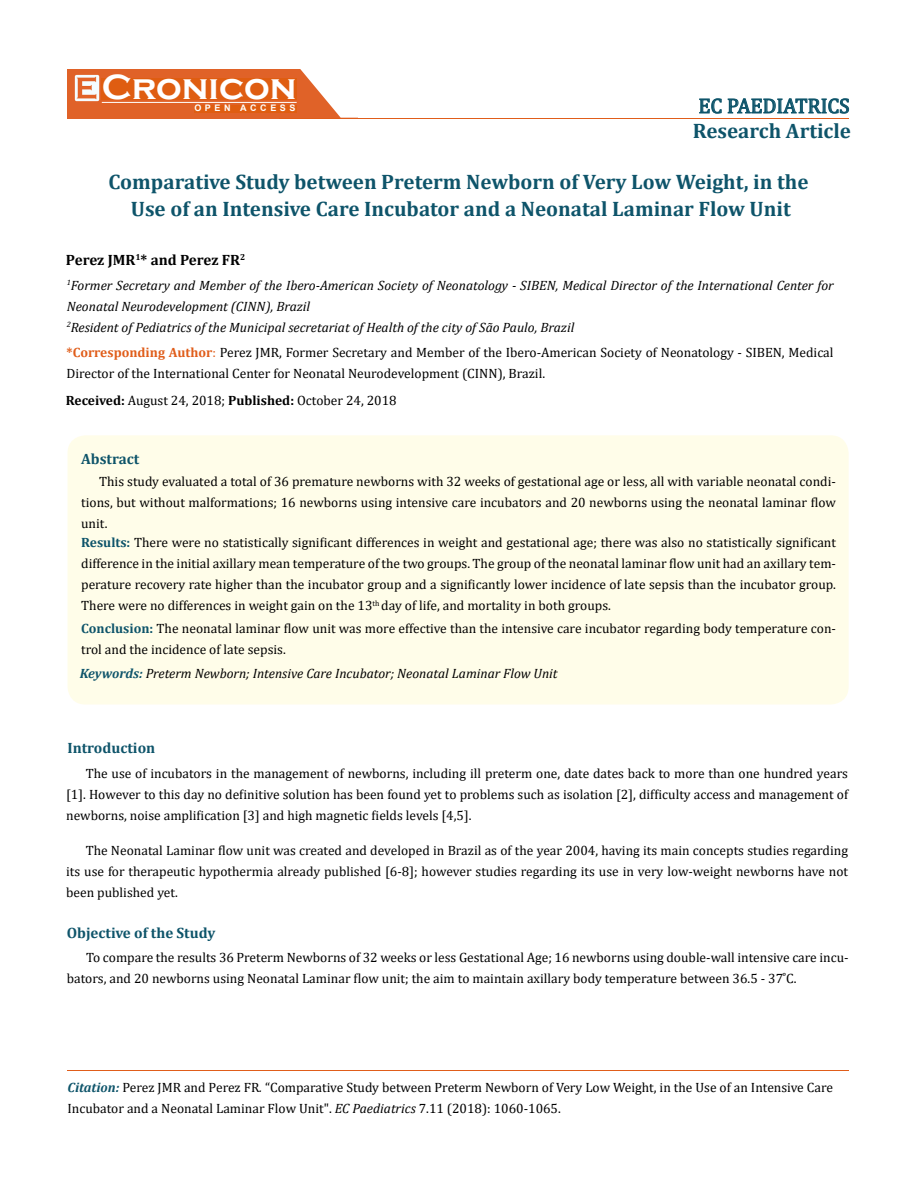
<style>
.page{position:relative;width:917px;height:1190px;background:#fff}
.page>*{position:absolute;margin:0;border:0;box-sizing:border-box;transform-origin:0 0}
.t1{font:700 36px "Copperplate Gothic";color:#fff}
.t2{font:700 21px/27px "Cambria";color:#0e546a;text-align:center}
.t3{font:21px "Cambria";color:#0e546a}
.t4{font:700 15px "Cambria";color:#0e546a}
.t5{font:700 15px "Cambria";color:#000}
.t6{font:13.5px/21px "Cambria";color:#000}
.t7{font:italic 13.5px/21px "Cambria";color:#000}
.t8{font:700 9px "Arial";letter-spacing:.4em;color:#fff}
.s1{font-weight:700;color:#e05d1a}
.s2{color:#e05d1a}
.s3{font-weight:700}
.s4{font-weight:700;color:#0e546a}
.s5{font-weight:700;font-style:italic;color:#0e546a}
.s6{font-style:italic}
</style>
<div class="page">
<div style="left:67px;top:70px;width:290px;height:49px;background:#e06228"></div>
<svg style="left:300px;top:69px;width:58px;height:49px"></svg>
<img style="left:75px;top:75px;width:24px;height:26px">
<div style="left:102px;top:79px;width:195px;height:21px;background:#df5d11"></div>
<div style="left:194px;top:105px;width:103px;height:7px;background:#df5d11"></div>
<svg style="left:699px;top:98px;width:150px;height:16px"></svg>
<hr style="left:102px;top:102px;width:194px;height:1px;background:#fff">
<hr style="left:279px;top:118px;width:569px;height:1px;background:#e05d1a">
<div style="left:67px;top:435px;width:781px;height:269px;background:#fffde9;border-radius:18px"></div>
<h1 class="t1" style="left:102px;top:68px;width:196px">Cronicon</h1>
<p class="t8" style="left:194px;top:102px;width:103px">OPEN ACCESS</p>
<h2 class="t3" style="left:698px;top:93px;width:153px">EC PAEDIATRICS</h2>
<h2 class="t2" style="left:692px;top:116px;width:160px">Research Article</h2>
<h2 class="t2" style="left:108px;top:167px;width:701px">Comparative Study between Preterm Newborn of Very Low Weight, in the<br>Use of an Intensive Care Incubator and a Neonatal Laminar Flow Unit</h2>
<p class="t5" style="left:66px;top:249px;width:181px">Perez JMR<sup>1</sup>* and Perez FR<sup>2</sup></p>
<p class="t7" style="left:67px;top:274px;width:768px"><sup>1</sup>Former Secretary and Member of the Ibero-American Society of Neonatology - SIBEN, Medical Director of the International Center for<br>Neonatal Neurodevelopment (CINN), Brazil<br><sup>2</sup>Resident of Pediatrics of the Municipal secretariat of Health of the city of São Paulo, Brazil</p>
<p class="t6" style="left:67px;top:342px;width:768px"><span class="s1">*Corresponding Author</span><span class="s2">:</span> Perez JMR, Former Secretary and Member of the Ibero-American Society of Neonatology - SIBEN, Medical<br>Director of the International Center for Neonatal Neurodevelopment (CINN), Brazil.</p>
<p class="t6" style="left:66px;top:389px;width:332px"><span class="s3">Received:</span> August 24, 2018; <span class="s3">Published:</span> October 24, 2018</p>
<p class="t4" style="left:81px;top:448px;width:60px">Abstract</p>
<p class="t6" style="left:81px;top:470px;width:756px;text-align:justify;text-indent:18px">This study evaluated a total of 36 premature newborns with 32 weeks of gestational age or less, all with variable neonatal condi&shy;tions, but without malformations; 16 newborns using intensive care incubators and 20 newborns using the neonatal laminar flow unit.</p>
<p class="t6" style="left:81px;top:532px;width:756px;text-align:justify"><span class="s4">Results:</span> There were no statistically significant differences in weight and gestational age; there was also no statistically significant difference in the initial axillary mean temperature of the two groups. The group of the neonatal laminar flow unit had an axillary tem&shy;perature recovery rate higher than the incubator group and a significantly lower incidence of late sepsis than the incubator group.<br>There were no differences in weight gain on the 13<sup>th</sup> day of life, and mortality in both groups.</p>
<p class="t6" style="left:81px;top:617px;width:756px"><span class="s4">Conclusion:</span> The neonatal laminar flow unit was more effective than the intensive care incubator regarding body temperature con&shy;trol and the incidence of late sepsis.</p>
<p class="t7" style="left:80px;top:662px;width:479px"><span class="s4">Keywords:</span> Preterm Newborn; Intensive Care Incubator; Neonatal Laminar Flow Unit</p>
<p class="t4" style="left:67px;top:737px;width:89px">Introduction</p>
<p class="t6" style="left:66px;top:763px;width:783px;text-align:justify;text-indent:19px">The use of incubators in the management of newborns, including ill preterm one, date dates back to more than one hundred years [1]. However to this day no definitive solution has been found yet to problems such as isolation [2], difficulty access and management of newborns, noise amplification [3] and high magnetic fields levels [4,5].</p>
<p class="t6" style="left:66px;top:839px;width:783px;text-align:justify;text-indent:19px">The Neonatal Laminar flow unit was created and developed in Brazil as of the year 2004, having its main concepts studies regarding its use for therapeutic hypothermia already published [6-8]; however studies regarding its use in very low-weight newborns have not been published yet.</p>
<p class="t4" style="left:67px;top:922px;width:150px">Objective of the Study</p>
<p class="t6" style="left:67px;top:946px;width:783px;text-indent:19px">To compare the results 36 Preterm Newborns of 32 weeks or less Gestational Age; 16 newborns using double-wall intensive care incu&shy;bators, and 20 newborns using Neonatal Laminar flow unit; the aim to maintain axillary body temperature between 36.5 - 37 ͦC.</p>
<p class="t6" style="left:68px;top:1076px;width:767px"><span class="s5">Citation:</span> Perez JMR and Perez FR<span class="s6">.</span> “Comparative Study between Preterm Newborn of Very Low Weight, in the Use of an Intensive Care<br>Incubator and a Neonatal Laminar Flow Unit". <span class="s6">EC Paediatrics</span> 7.11 (2018): 1060-1065.</p>
</div>
